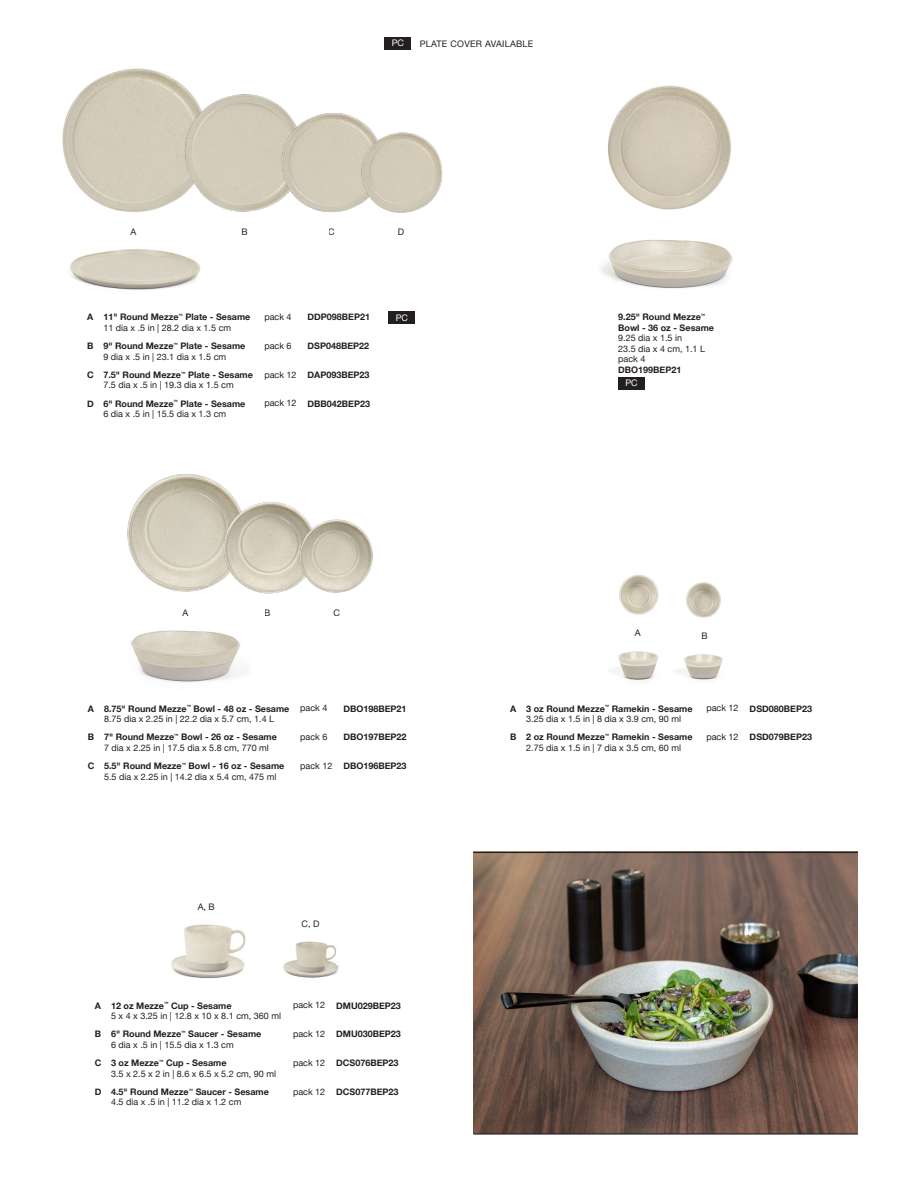
<style>
.page{position:relative;width:918px;height:1188px;background:#fff}
.page>*{position:absolute;margin:0;border:0;box-sizing:border-box;transform-origin:0 0}
.t1{font:700 9px/10.5px "Helvetica Neue";color:#231f20}
.t2{font:9px "Helvetica Neue";color:#231f20}
.t3{font:9px "Helvetica Neue";letter-spacing:.03em;color:#231f20}
.t4{font:9px "Helvetica Neue";color:#fff}
</style>
<div class="page">
<div style="left:385px;top:37px;width:26px;height:13px;background:#231f20"></div>
<img style="left:473px;top:853px;width:385px;height:280px">
<hr style="left:473px;top:852px;width:385px;height:1px;background:#231f20">
<hr style="left:473px;top:1133px;width:385px;height:2px;background:#231f20">
<div style="left:618px;top:377px;width:27px;height:12px;background:#231f20"></div>
<img style="left:601px;top:239px;width:132px;height:50px">
<img style="left:608px;top:85px;width:124px;height:125px">
<img style="left:283px;top:941px;width:56px;height:37px">
<img style="left:171px;top:924px;width:75px;height:55px">
<img style="left:677px;top:654px;width:46px;height:26px">
<img style="left:686px;top:582px;width:35px;height:36px">
<img style="left:610px;top:651px;width:49px;height:29px">
<img style="left:619px;top:574px;width:40px;height:41px">
<div style="left:389px;top:312px;width:26px;height:12px;background:#231f20"></div>
<img style="left:69px;top:249px;width:132px;height:41px">
<img style="left:62px;top:68px;width:111px;height:144px">
<img style="left:173px;top:78px;width:84px;height:134px">
<img style="left:257px;top:95px;width:73px;height:117px">
<img style="left:330px;top:113px;width:113px;height:100px">
<img style="left:131px;top:630px;width:115px;height:52px">
<img style="left:127px;top:474px;width:74px;height:118px">
<img style="left:201px;top:476px;width:65px;height:118px">
<img style="left:266px;top:502px;width:107px;height:92px">
<p class="t4" style="left:392px;top:37px;width:14px">PC</p>
<p class="t3" style="left:420px;top:37px;width:115px">PLATE COVER AVAILABLE</p>
<p class="t2" style="left:130px;top:225px;width:7px">A</p>
<p class="t2" style="left:242px;top:225px;width:8px">B</p>
<p class="t2" style="left:329px;top:225px;width:8px">C</p>
<p class="t2" style="left:397px;top:225px;width:8px">D</p>
<p class="t1" style="left:87px;top:312px;width:8px">A</p>
<p class="t1" style="left:103px;top:312px;width:148px">11" Round Mezze<sup>™</sup> Plate - Sesame</p>
<p class="t2" style="left:103px;top:321px;width:129px">11 dia x .5 in | 28.2 dia x 1.5 cm</p>
<p class="t2" style="left:264px;top:310px;width:29px">pack 4</p>
<p class="t1" style="left:308px;top:312px;width:64px">DDP098BEP21</p>
<p class="t4" style="left:396px;top:311px;width:14px">PC</p>
<p class="t1" style="left:87px;top:341px;width:8px">B</p>
<p class="t1" style="left:103px;top:341px;width:143px">9" Round Mezze<sup>™</sup> Plate - Sesame</p>
<p class="t2" style="left:103px;top:350px;width:124px">9 dia x .5 in | 23.1 dia x 1.5 cm</p>
<p class="t2" style="left:264px;top:339px;width:29px">pack 6</p>
<p class="t1" style="left:308px;top:341px;width:63px">DSP048BEP22</p>
<p class="t1" style="left:87px;top:370px;width:8px">C</p>
<p class="t1" style="left:103px;top:370px;width:151px">7.5" Round Mezze<sup>™</sup> Plate - Sesame</p>
<p class="t2" style="left:103px;top:379px;width:132px">7.5 dia x .5 in | 19.3 dia x 1.5 cm</p>
<p class="t2" style="left:264px;top:368px;width:34px">pack 12</p>
<p class="t1" style="left:308px;top:370px;width:64px">DAP093BEP23</p>
<p class="t1" style="left:87px;top:398px;width:8px">D</p>
<p class="t1" style="left:103px;top:398px;width:143px">6" Round Mezze<sup>™</sup> Plate - Sesame</p>
<p class="t2" style="left:103px;top:407px;width:124px">6 dia x .5 in | 15.5 dia x 1.3 cm</p>
<p class="t2" style="left:264px;top:397px;width:34px">pack 12</p>
<p class="t1" style="left:308px;top:398px;width:64px">DBB042BEP23</p>
<p class="t2" style="left:182px;top:606px;width:7px">A</p>
<p class="t2" style="left:265px;top:606px;width:8px">B</p>
<p class="t2" style="left:334px;top:606px;width:8px">C</p>
<p class="t1" style="left:88px;top:703px;width:8px">A</p>
<p class="t1" style="left:104px;top:703px;width:187px">8.75" Round Mezze<sup>™</sup> Bowl - 48 oz - Sesame</p>
<p class="t2" style="left:104px;top:712px;width:172px">8.75 dia x 2.25 in | 22.2 dia x 5.7 cm, 1.4 L</p>
<p class="t2" style="left:300px;top:702px;width:29px">pack 4</p>
<p class="t1" style="left:343px;top:703px;width:65px">DBO198BEP21</p>
<p class="t1" style="left:88px;top:732px;width:8px">B</p>
<p class="t1" style="left:104px;top:732px;width:174px">7" Round Mezze<sup>™</sup> Bowl - 26 oz - Sesame</p>
<p class="t2" style="left:104px;top:741px;width:166px">7 dia x 2.25 in | 17.5 dia x 5.8 cm, 770 ml</p>
<p class="t2" style="left:300px;top:731px;width:29px">pack 6</p>
<p class="t1" style="left:343px;top:732px;width:65px">DBO197BEP22</p>
<p class="t1" style="left:88px;top:761px;width:8px">C</p>
<p class="t1" style="left:104px;top:761px;width:182px">5.5" Round Mezze<sup>™</sup> Bowl - 16 oz - Sesame</p>
<p class="t2" style="left:104px;top:770px;width:174px">5.5 dia x 2.25 in | 14.2 dia x 5.4 cm, 475 ml</p>
<p class="t2" style="left:300px;top:759px;width:34px">pack 12</p>
<p class="t1" style="left:343px;top:761px;width:65px">DBO196BEP23</p>
<p class="t2" style="left:198px;top:900px;width:19px">A, B</p>
<p class="t2" style="left:302px;top:918px;width:19px">C, D</p>
<p class="t1" style="left:95px;top:1000px;width:8px">A</p>
<p class="t1" style="left:111px;top:1000px;width:122px">12 oz Mezze<sup>™</sup> Cup - Sesame</p>
<p class="t2" style="left:111px;top:1009px;width:171px">5 x 4 x 3.25 in | 12.8 x 10 x 8.1 cm, 360 ml</p>
<p class="t2" style="left:293px;top:999px;width:34px">pack 12</p>
<p class="t1" style="left:336px;top:1000px;width:66px">DMU029BEP23</p>
<p class="t1" style="left:95px;top:1029px;width:8px">B</p>
<p class="t1" style="left:111px;top:1029px;width:152px">6" Round Mezze<sup>™</sup> Saucer - Sesame</p>
<p class="t2" style="left:111px;top:1038px;width:124px">6 dia x .5 in | 15.5 dia x 1.3 cm</p>
<p class="t2" style="left:293px;top:1028px;width:34px">pack 12</p>
<p class="t1" style="left:336px;top:1029px;width:66px">DMU030BEP23</p>
<p class="t1" style="left:95px;top:1058px;width:8px">C</p>
<p class="t1" style="left:111px;top:1058px;width:117px">3 oz Mezze<sup>™</sup> Cup - Sesame</p>
<p class="t2" style="left:111px;top:1067px;width:166px">3.5 x 2.5 x 2 in | 8.6 x 6.5 x 5.2 cm, 90 ml</p>
<p class="t2" style="left:293px;top:1056px;width:34px">pack 12</p>
<p class="t1" style="left:336px;top:1058px;width:64px">DCS076BEP23</p>
<p class="t1" style="left:95px;top:1087px;width:8px">D</p>
<p class="t1" style="left:111px;top:1087px;width:159px">4.5" Round Mezze<sup>™</sup> Saucer - Sesame</p>
<p class="t2" style="left:111px;top:1096px;width:132px">4.5 dia x .5 in | 11.2 dia x 1.2 cm</p>
<p class="t2" style="left:293px;top:1085px;width:34px">pack 12</p>
<p class="t1" style="left:336px;top:1087px;width:64px">DCS077BEP23</p>
<p class="t1" style="left:618px;top:312px;width:97px">9.25" Round Mezze<sup>™<br></sup>Bowl - 36 oz - Sesame</p>
<p class="t2" style="left:618px;top:332px;width:65px">9.25 dia x 1.5 in</p>
<p class="t2" style="left:618px;top:342px;width:88px">23.5 dia x 4 cm, 1.1 L</p>
<p class="t2" style="left:618px;top:353px;width:29px">pack 4</p>
<p class="t1" style="left:618px;top:365px;width:65px">DBO199BEP21</p>
<p class="t4" style="left:625px;top:376px;width:14px">PC</p>
<p class="t2" style="left:635px;top:627px;width:7px">A</p>
<p class="t2" style="left:701px;top:630px;width:8px">B</p>
<p class="t1" style="left:510px;top:703px;width:8px">A</p>
<p class="t1" style="left:526px;top:703px;width:168px">3 oz Round Mezze<sup>™</sup> Ramekin - Sesame</p>
<p class="t2" style="left:526px;top:712px;width:156px">3.25 dia x 1.5 in | 8 dia x 3.9 cm, 90 ml</p>
<p class="t1" style="left:510px;top:732px;width:8px">B</p>
<p class="t1" style="left:526px;top:732px;width:168px">2 oz Round Mezze<sup>™</sup> Ramekin - Sesame</p>
<p class="t2" style="left:526px;top:741px;width:156px">2.75 dia x 1.5 in | 7 dia x 3.5 cm, 60 ml</p>
<p class="t2" style="left:706px;top:702px;width:34px">pack 12</p>
<p class="t1" style="left:750px;top:703px;width:64px">DSD080BEP23</p>
<p class="t2" style="left:706px;top:731px;width:34px">pack 12</p>
<p class="t1" style="left:750px;top:732px;width:64px">DSD079BEP23</p>
</div>
